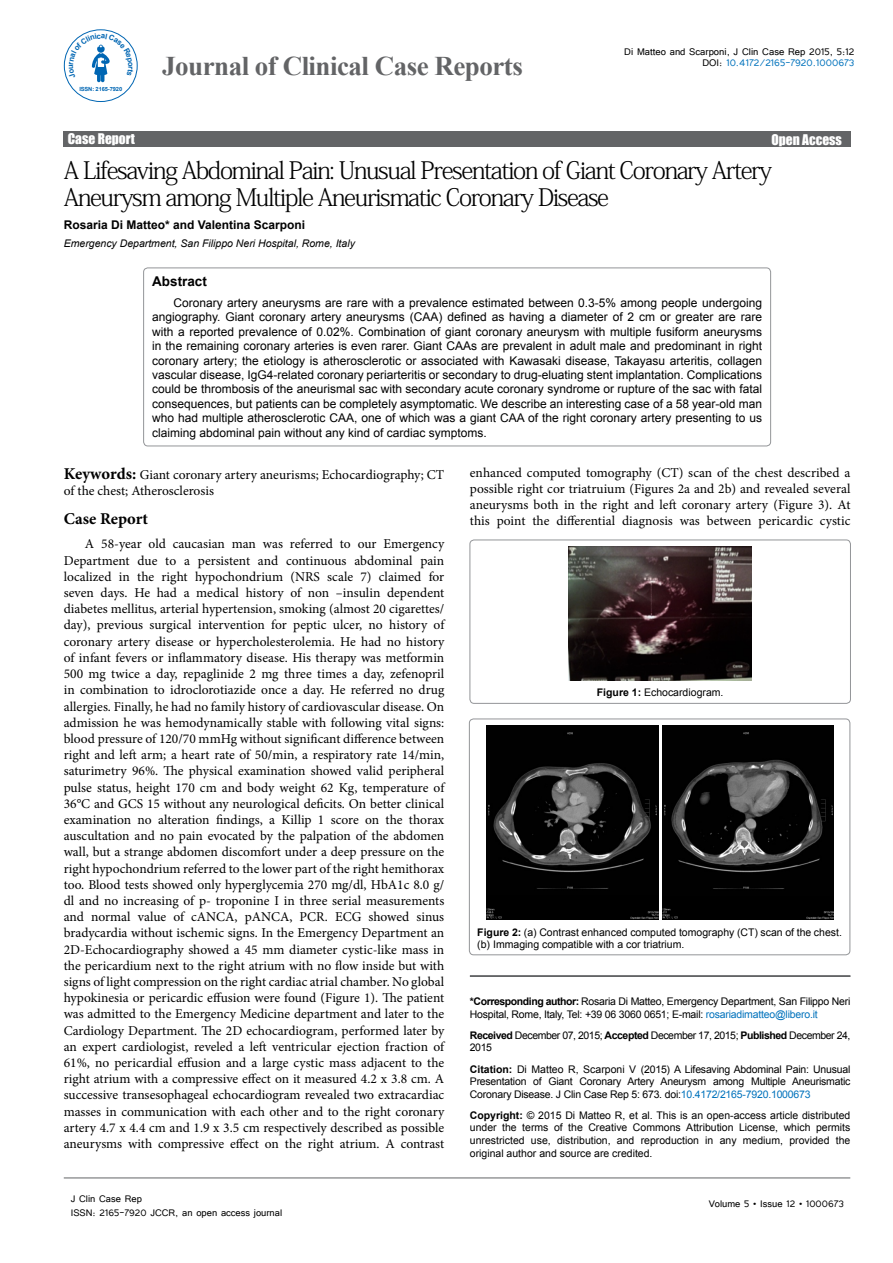
<style>
.page{position:relative;width:893px;height:1263px;background:#fff}
.page>*{position:absolute;margin:0;border:0;box-sizing:border-box;transform-origin:0 0}
.t1{font:700 27px "Times New Roman";letter-spacing:-.02em;color:#636466}
.t2{font:24px/27px "Adobe Fangsong Std";letter-spacing:-.06em;color:#000}
.t3{font:700 16.5px "Minion Pro";letter-spacing:.005em;color:#000}
.t4{font:13.5px/16.2px "Minion Pro";color:#000;text-align:justify}
.t5{font:13.5px "Impact";color:#fff}
.t6{font:700 13.5px "Arial";color:#000}
.t7{font:12.15px/11.2px "Tunga";color:#000;text-align:right}
.t8{font:12px/14.4px "Arial";color:#000;text-align:justify}
.t9{font:12px/14.4px "Tunga";color:#000}
.t10{font:700 12px "Arial";color:#000}
.t11{font:10.5px/12.6px "Arial";letter-spacing:-.02em;color:#000;text-align:justify}
.t12{font:10.5px/12.6px "Arial";color:#000}
.t13{font:10.5px/12.6px "Arial";letter-spacing:-.04em;color:#000}
.t14{font:italic 10.5px "Arial";color:#000}
.t15{font:700 5.7px "Arial";letter-spacing:-.02em;color:#0066b3}
.s1{color:#0072bc}
.s2{font-weight:700;font-size:16.5px}
.s3{font-weight:700}
</style>
<div class="page">
<div style="left:63px;top:131px;width:787px;height:16px;background:#636466"></div>
<hr style="left:64px;top:1178px;width:786px;height:1px;background:#636466">
<hr style="left:470px;top:976px;width:380px;height:1px;background:#636466">
<div style="left:144px;top:268px;width:627px;height:178px;border:1px solid #939598;border-radius:4px"></div>
<div style="left:470px;top:540px;width:380px;height:163px;border:1px solid #939598;border-radius:4px"></div>
<img style="left:569px;top:547px;width:183px;height:133px">
<div style="left:469px;top:719px;width:381px;height:236px;border:1px solid #939598;border-radius:4px"></div>
<img style="left:486px;top:725px;width:173px;height:194px">
<img style="left:662px;top:725px;width:171px;height:194px">
<div style="left:64px;top:29px;width:74px;height:73px;border:1px solid #0066b3;border-radius:50%"></div>
<svg style="left:69px;top:34px;width:64px;height:48px"></svg>
<p class="t15" style="left:79px;top:85px;width:44px">ISSN: 2165-7920</p>
<h1 class="t1" style="left:162px;top:47px;width:362px">Journal of Clinical Case Reports</h1>
<p class="t7" style="left:624px;top:45px;width:231px">Di Matteo and Scarponi, J Clin Case Rep 2015, 5:12<br>DOI: <span class="s1">10.4172/2165-7920.1000673</span></p>
<p class="t5" style="left:68px;top:128px;width:69px">Case Report</p>
<p class="t5" style="left:771px;top:129px;width:72px">Open Access</p>
<h2 class="t2" style="left:64px;top:156px;width:710px">A Lifesaving Abdominal Pain: Unusual Presentation of Giant Coronary Artery<br>Aneurysm among Multiple Aneurismatic Coronary Disease</h2>
<p class="t10" style="left:64px;top:216px;width:243px">Rosaria Di Matteo* and Valentina Scarponi</p>
<p class="t14" style="left:64px;top:236px;width:293px">Emergency Department, San Filippo Neri Hospital, Rome, Italy</p>
<p class="t6" style="left:152px;top:272px;width:56px">Abstract</p>
<p class="t8" style="left:152px;top:296px;width:611px;text-indent:21px">Coronary artery aneurysms are rare with a prevalence estimated between 0.3-5% among people undergoing angiography. Giant coronary artery aneurysms (CAA) defined as having a diameter of 2 cm or greater are rare with a reported prevalence of 0.02%. Combination of giant coronary aneurysm with multiple fusiform aneurysms in the remaining coronary arteries is even rarer. Giant CAAs are prevalent in adult male and predominant in right coronary artery; the etiology is atherosclerotic or associated with Kawasaki disease, Takayasu arteritis, collagen vascular disease, IgG4-related coronary periarteritis or secondary to drug-eluating stent implantation. Complications could be thrombosis of the aneurismal sac with secondary acute coronary syndrome or rupture of the sac with fatal consequences, but patients can be completely asymptomatic. We describe an interesting case of a 58 year-old man who had multiple atherosclerotic CAA, one of which was a giant CAA of the right coronary artery presenting to us claiming abdominal pain without any kind of cardiac symptoms.</p>
<p class="t4" style="left:64px;top:467px;width:382px"><span class="s2">Keywords:</span> Giant coronary artery aneurisms; Echocardiography; CT of the chest; Atherosclerosis</p>
<p class="t3" style="left:64px;top:507px;width:86px">Case Report</p>
<p class="t4" style="left:64px;top:536px;width:382px;text-indent:21px">A 58-year old caucasian man was referred to our Emergency Department due to a persistent and continuous abdominal pain localized in the right hypochondrium (NRS scale 7) claimed for seven days. He had a medical history of non –insulin dependent diabetes mellitus, arterial hypertension, smoking (almost 20 cigarettes/ day), previous surgical intervention for peptic ulcer, no history of coronary artery disease or hypercholesterolemia. He had no history of infant fevers or inflammatory disease. His therapy was metformin 500 mg twice a day, repaglinide 2 mg three times a day, zefenopril in combination to idroclorotiazide once a day. He referred no drug allergies. Finally, he had no family history of cardiovascular disease. On admission he was hemodynamically stable with following vital signs: blood pressure of 120/70 mmHg without significant difference between right and left arm; a heart rate of 50/min, a respiratory rate 14/min, saturimetry 96%. The physical examination showed valid peripheral pulse status, height 170 cm and body weight 62 Kg, temperature of 36°C and GCS 15 without any neurological deficits. On better clinical examination no alteration findings, a Killip 1 score on the thorax auscultation and no pain evocated by the palpation of the abdomen wall, but a strange abdomen discomfort under a deep pressure on the right hypochondrium referred to the lower part of the right hemithorax too. Blood tests showed only hyperglycemia 270 mg/dl, HbA1c 8.0 g/ dl and no increasing of p- troponine I in three serial measurements and normal value of cANCA, pANCA, PCR. ECG showed sinus bradycardia without ischemic signs. In the Emergency Department an 2D-Echocardiography showed a 45 mm diameter cystic-like mass in the pericardium next to the right atrium with no flow inside but with signs of light compression on the right cardiac atrial chamber. No global hypokinesia or pericardic effusion were found (Figure 1). The patient was admitted to the Emergency Medicine department and later to the Cardiology Department. The 2D echocardiogram, performed later by an expert cardiologist, reveled a left ventricular ejection fraction of 61%, no pericardial effusion and a large cystic mass adjacent to the right atrium with a compressive effect on it measured 4.2 x 3.8 cm. A successive transesophageal echocardiogram revealed two extracardiac masses in communication with each other and to the right coronary artery 4.7 x 4.4 cm and 1.9 x 3.5 cm respectively described as possible aneurysms with compressive effect on the right atrium. A contrast</p>
<p class="t4" style="left:470px;top:464px;width:382px">enhanced computed tomography (CT) scan of the chest described a possible right cor triatruium (Figures 2a and 2b) and revealed several aneurysms both in the right and left coronary artery (Figure 3). At this point the differential diagnosis was between pericardic cystic</p>
<p class="t12" style="left:597px;top:686px;width:128px"><span class="s3">Figure 1:</span> Echocardiogram.</p>
<p class="t12" style="left:477px;top:926px;width:366px"><span class="s3">Figure 2:</span> (a) Contrast enhanced computed tomography (CT) scan of the chest. (b) Immaging compatible with a cor triatrium.</p>
<p class="t11" style="left:470px;top:995px;width:382px"><span class="s3">*Corresponding author:</span> Rosaria Di Matteo, Emergency Department, San Filippo Neri<br>Hospital, Rome, Italy, Tel: +39 06 3060 0651; E-mail: <span class="s1">rosariadimatteo@libero.it</span></p>
<p class="t13" style="left:470px;top:1029px;width:382px"><span class="s3">Received</span> December 07, 2015; <span class="s3">Accepted</span> December 17, 2015; <span class="s3">Published</span> December 24,<br>2015</p>
<p class="t11" style="left:470px;top:1063px;width:382px"><span class="s3">Citation:</span> Di Matteo R, Scarponi V (2015) A Lifesaving Abdominal Pain: Unusual Presentation of Giant Coronary Artery Aneurysm among Multiple Aneurismatic Coronary Disease. J Clin Case Rep 5: 673. doi:<span class="s1">10.4172/2165-7920.1000673</span></p>
<p class="t11" style="left:470px;top:1109px;width:382px"><span class="s3">Copyright:</span> © 2015 Di Matteo R, et al. This is an open-access article distributed under the terms of the Creative Commons Attribution License, which permits unrestricted use, distribution, and reproduction in any medium, provided the original author and source are credited.</p>
<p class="t9" style="left:71px;top:1190px;width:213px">J Clin Case Rep<br>ISSN: 2165-7920 JCCR, an open access journal</p>
<p class="t9" style="left:709px;top:1196px;width:137px">Volume 5 • Issue 12 • 1000673</p>
</div>
